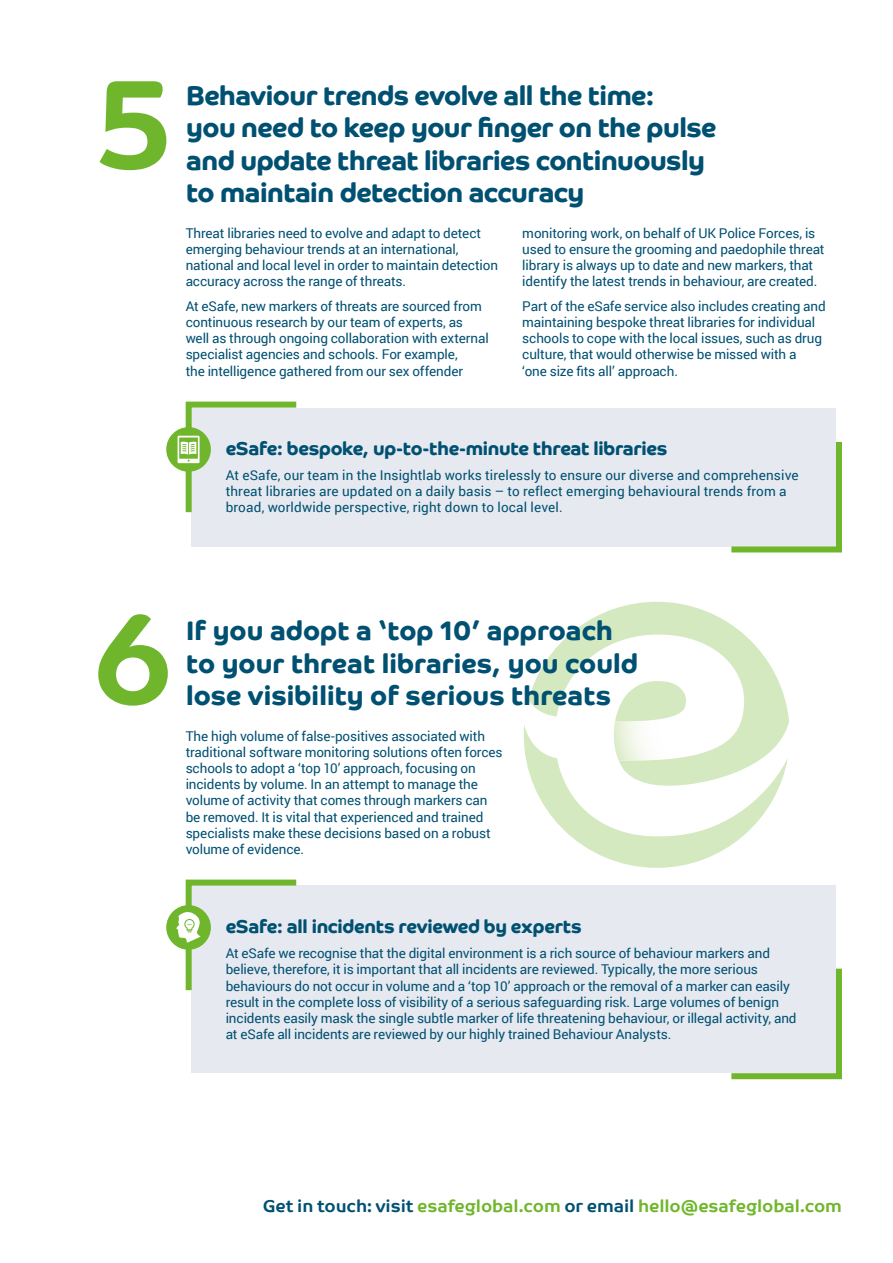
<style>
.page{position:relative;width:893px;height:1263px;background:#fff}
.page>*{position:absolute;margin:0;border:0;box-sizing:border-box;transform-origin:0 0}
.t1{font:129.75px "Co Text Bd";color:#70b62c}
.t2{font:27px/32.4px "Co Headline Bd";letter-spacing:-.015em;color:#005072}
.t3{font:27px/32.4px "Co Headline Bd";letter-spacing:.005em;color:#005072}
.t4{font:18.75px "Co Headline Bd";letter-spacing:-.015em;color:#005072}
.t5{font:17.25px "Co Text Bd";letter-spacing:-.005em;color:#70b62c}
.t6{font:13.5px/16.2px "Roboto";letter-spacing:-.005em;color:#005072}
.s1{color:#005072}
</style>
<div class="page">
<div style="left:192px;top:407px;width:644px;height:139px;background:#e6e9ef"></div>
<svg style="left:725px;top:441px;width:117px;height:112px"></svg>
<svg style="left:166px;top:427px;width:45px;height:45px"></svg>
<svg style="left:178px;top:401px;width:124px;height:117px"></svg>
<svg style="left:535px;top:602px;width:254px;height:123px"></svg>
<svg style="left:524px;top:681px;width:264px;height:187px"></svg>
<div style="left:192px;top:886px;width:644px;height:187px;background:#e6e9ef"></div>
<svg style="left:731px;top:968px;width:111px;height:112px"></svg>
<div style="left:166px;top:905px;width:45px;height:45px;background:#70b62c;border-radius:50%"></div>
<svg style="left:176px;top:879px;width:126px;height:117px"></svg>
<h1 class="t1" style="left:91px;top:43px;width:86px">5</h1>
<h2 class="t2" style="left:186px;top:79px;width:532px">Behaviour trends evolve all the time:<br>you need to keep your finger on the pulse and update threat libraries continuously</h2>
<h2 class="t2" style="left:186px;top:177px;width:400px">to maintain detection accuracy</h2>
<p class="t6" style="left:186px;top:224px;width:314px">Threat libraries need to evolve and adapt to detect emerging behaviour trends at an international, national and local level in order to maintain detection accuracy across the range of threats.</p>
<p class="t6" style="left:186px;top:297px;width:305px">At eSafe, new markers of threats are sourced from continuous research by our team of experts, as well as through ongoing collaboration with external specialist agencies and schools. For example,<br>the intelligence gathered from our sex offender</p>
<p class="t6" style="left:522px;top:224px;width:304px">monitoring work, on behalf of UK Police Forces, is used to ensure the grooming and paedophile threat library is always up to date and new markers, that identify the latest trends in behaviour, are created.</p>
<p class="t6" style="left:522px;top:297px;width:305px">Part of the eSafe service also includes creating and maintaining bespoke threat libraries for individual schools to cope with the local issues, such as drug culture, that would otherwise be missed with a<br>‘one size fits all’ approach.</p>
<h3 class="t4" style="left:226px;top:437px;width:443px">eSafe: bespoke, up-to-the-minute threat libraries</h3>
<p class="t6" style="left:226px;top:467px;width:574px">At eSafe, our team in the Insightlab works tirelessly to ensure our diverse and comprehensive threat libraries are updated on a daily basis – to reflect emerging behavioural trends from a broad, worldwide perspective, right down to local level.</p>
<h1 class="t1" style="left:91px;top:579px;width:86px">6</h1>
<h2 class="t3" style="left:186px;top:615px;width:453px">If you adopt a ‘top 10’ approach to your threat libraries, you could</h2>
<h2 class="t3" style="left:186px;top:680px;width:426px">lose visibility of serious threats</h2>
<p class="t6" style="left:186px;top:727px;width:318px">The high volume of false-positives associated with traditional software monitoring solutions often forces schools to adopt a ‘top 10’ approach, focusing on incidents by volume. In an attempt to manage the volume of activity that comes through markers can be removed. It is vital that experienced and trained specialists make these decisions based on a robust volume of evidence.</p>
<h3 class="t4" style="left:226px;top:915px;width:357px">eSafe: all incidents reviewed by experts</h3>
<p class="t6" style="left:226px;top:945px;width:572px">At eSafe we recognise that the digital environment is a rich source of behaviour markers and believe, therefore, it is important that all incidents are reviewed. Typically, the more serious behaviours do not occur in volume and a ‘top 10’ approach or the removal of a marker can easily result in the complete loss of visibility of a serious safeguarding risk. Large volumes of benign incidents easily mask the single subtle marker of life threatening behaviour, or illegal activity, and at eSafe all incidents are reviewed by our highly trained Behaviour Analysts.</p>
<p class="t5" style="left:263px;top:1195px;width:581px"><span class="s1">Get in touch: visit</span> esafeglobal.com <span class="s1">or email</span> hello@esafeglobal.com</p>
</div>
